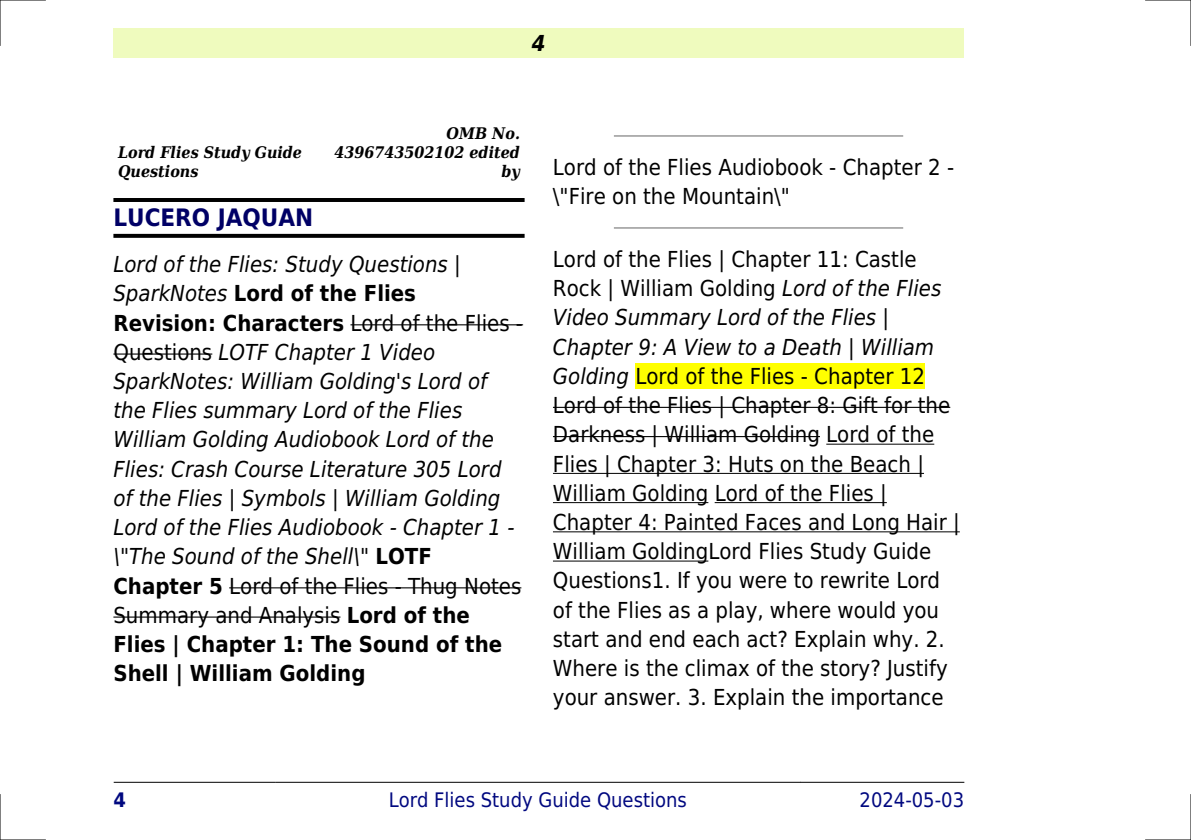
<style>
.page{position:relative;width:1191px;height:840px;background:#fff}
.page>*{position:absolute;margin:0;border:0;box-sizing:border-box;transform-origin:0 0}
.t1{font:700 24px "DejaVu Sans Condensed";color:#006}
.t2{font:22px/29.2px "DejaVu Sans Condensed";color:#000}
.t3{font:italic 22px/29.2px "DejaVu Sans Condensed";color:#000}
.t4{font:italic 700 22px "DejaVu Sans Condensed";color:#000}
.t5{font:20px "DejaVu Sans Condensed";color:#000880}
.t6{font:700 20px "DejaVu Sans Condensed";color:#000880}
.t7{font:italic 700 16px/19.2px "DejaVu Serif Condensed";color:#000}
.s1{font-weight:700;font-style:normal}
.s2{font-style:normal}
.s3{font-style:italic}
</style>
<div class="page">
<div style="left:113px;top:28px;width:851px;height:30px;background:#effbbe"></div>
<hr style="left:114px;top:781px;width:161px;height:1px;background:#000">
<hr style="left:276px;top:781px;width:524px;height:1px;background:#000">
<hr style="left:800px;top:781px;width:164px;height:1px;background:#000">
<hr style="left:113px;top:198px;width:411px;height:4px;background:#000">
<svg style="left:113px;top:234px;width:411px;height:4px;background:#0a0a0a"></svg>
<hr style="left:350px;top:324px;width:173px;height:1px;background:#000">
<hr style="left:113px;top:353px;width:99px;height:1px;background:#000">
<hr style="left:229px;top:587px;width:292px;height:1px;background:#000">
<hr style="left:113px;top:616px;width:227px;height:1px;background:#000">
<hr style="left:614px;top:135px;width:288px;height:2px;background:#999">
<hr style="left:614px;top:227px;width:288px;height:1px;background:#999">
<div style="left:635px;top:363px;width:290px;height:26px;background:#ff0"></div>
<hr style="left:553px;top:406px;width:397px;height:1px;background:#000">
<hr style="left:553px;top:436px;width:267px;height:1px;background:#000">
<hr style="left:826px;top:443px;width:108px;height:1px;background:#000">
<hr style="left:553px;top:472px;width:371px;height:1px;background:#000">
<hr style="left:553px;top:502px;width:155px;height:1px;background:#000">
<hr style="left:714px;top:502px;width:173px;height:1px;background:#000">
<hr style="left:553px;top:531px;width:406px;height:1px;background:#000">
<hr style="left:553px;top:560px;width:155px;height:1px;background:#000">
<hr style="left:0;top:0;width:45px;height:1px;background:#000">
<hr style="left:1145px;top:0;width:46px;height:1px;background:#000">
<hr style="left:0;top:839px;width:45px;height:1px;background:#000">
<hr style="left:1145px;top:839px;width:46px;height:1px;background:#000">
<hr style="left:0;top:0;width:1px;height:45px;background:#000">
<hr style="left:0;top:794px;width:1px;height:45px;background:#000">
<hr style="left:1190px;top:0;width:1px;height:45px;background:#000">
<hr style="left:1190px;top:794px;width:1px;height:45px;background:#000">
<p class="t4" style="left:532px;top:30px;width:15px">4</p>
<p class="t7" style="left:118px;top:143px;width:186px">Lord Flies Study Guide<br>Questions</p>
<p class="t7" style="left:334px;top:124px;width:187px;text-align:right">OMB No.<br>4396743502102 edited by</p>
<p class="t1" style="left:113px;top:204px;width:201px">LUCERO JAQUAN</p>
<p class="t3" style="left:113px;top:250px;width:411px">Lord of the Flies: Study Questions | SparkNotes <span class="s1">Lord of the Flies Revision: Characters</span> <span class="s2">Lord of the Flies - Questions</span> LOTF Chapter 1 Video SparkNotes: William Golding's Lord of the Flies summary Lord of the Flies William Golding Audiobook Lord of the Flies: Crash Course Literature 305 Lord of the Flies | Symbols | William Golding Lord of the Flies Audiobook - Chapter 1 - \"The Sound of the Shell\" <span class="s1">LOTF Chapter 5</span> <span class="s2">Lord of the Flies - Thug Notes Summary and Analysis</span> <span class="s1">Lord of the Flies | Chapter 1: The Sound of the Shell | William Golding</span></p>
<p class="t2" style="left:553px;top:153px;width:403px">Lord of the Flies Audiobook - Chapter 2 - \"Fire on the Mountain\"</p>
<p class="t2" style="left:553px;top:244px;width:408px">Lord of the Flies | Chapter 11: Castle Rock | William Golding <span class="s3">Lord of the Flies Video Summary Lord of the Flies | Chapter 9: A View to a Death | William Golding</span> Lord of the Flies - Chapter 12<br>Lord of the Flies | Chapter 8: Gift for the Darkness | William Golding Lord of the Flies | Chapter 3: Huts on the Beach | William Golding Lord of the Flies | Chapter 4: Painted Faces and Long Hair | William GoldingLord Flies Study Guide Questions1. If you were to rewrite Lord of the Flies as a play, where would you start and end each act? Explain why. 2.<br>Where is the climax of the story? Justify your answer. 3. Explain the importance</p>
<p class="t6" style="left:113px;top:787px;width:14px">4</p>
<p class="t5" style="left:389px;top:787px;width:300px">Lord Flies Study Guide Questions</p>
<p class="t5" style="left:859px;top:787px;width:106px">2024-05-03</p>
</div>
